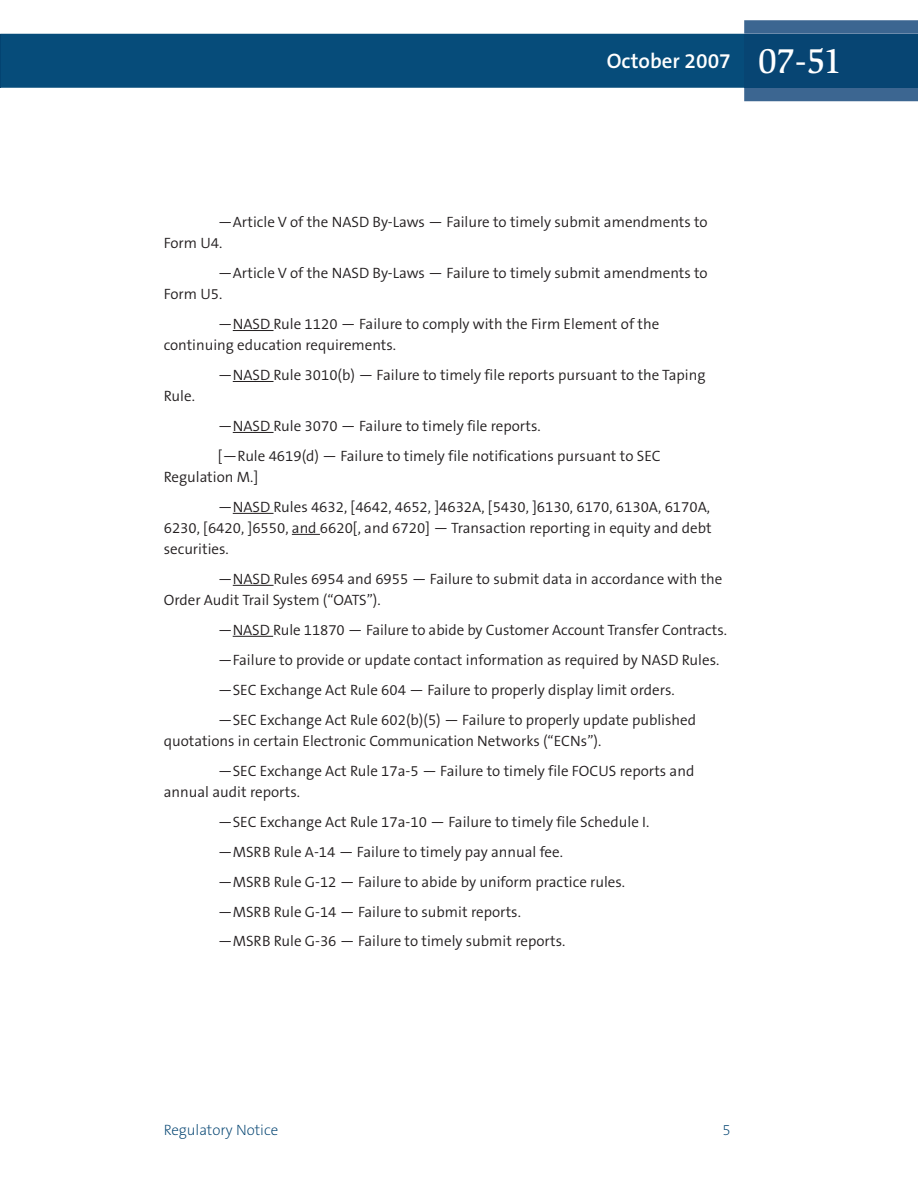
<style>
.page{position:relative;width:918px;height:1188px;background:#fff}
.page>*{position:absolute;margin:0;border:0;box-sizing:border-box;transform-origin:0 0}
.t1{font:600 21px "The Sans B6";color:#fff}
.t2{font:300 15px/30px "The Sans B4";color:#231f20}
.t3{font:200 15px "The Sans B2";color:#004270}
.s1{font-family:"Slimbach LT";font-weight:500;font-size:36px}
</style>
<div class="page">
<hr style="left:233px;top:330px;width:41px;height:1px;background:#231f20">
<hr style="left:233px;top:381px;width:41px;height:1px;background:#231f20">
<hr style="left:233px;top:432px;width:41px;height:1px;background:#231f20">
<hr style="left:233px;top:513px;width:41px;height:1px;background:#231f20">
<svg style="left:292px;top:534px;width:28px;height:1px"></svg>
<hr style="left:233px;top:585px;width:41px;height:1px;background:#231f20">
<hr style="left:233px;top:636px;width:40px;height:1px;background:#231f20">
<div style="left:1px;top:34px;width:743px;height:54px;background:#064c7a"></div>
<svg style="left:744px;top:20px;width:174px;height:81px;background:#3f6893"></svg>
<div style="left:744px;top:34px;width:174px;height:54px;background:#074573"></div>
<hr style="left:0;top:34px;width:1px;height:54px;background:#034371">
<h1 class="t1" style="left:607px;top:50px;width:237px">October 2007 <span class="s1">07-51</span></h1>
<p class="t2" style="left:164px;top:212px;width:545px;line-height:21px;text-indent:54px">—Article V of the NASD By-Laws — Failure to timely submit amendments to<br>Form U4.</p>
<p class="t2" style="left:164px;top:263px;width:545px;line-height:21px;text-indent:54px">—Article V of the NASD By-Laws — Failure to timely submit amendments to<br>Form U5.</p>
<p class="t2" style="left:164px;top:314px;width:497px;line-height:21px;text-indent:54px">—NASD Rule 1120 — Failure to comply with the Firm Element of the continuing education requirements.</p>
<p class="t2" style="left:218px;top:360px;width:489px">—NASD Rule 3010(b) — Failure to timely file reports pursuant to the Taping</p>
<p class="t2" style="left:164px;top:381px;width:33px">Rule.</p>
<p class="t2" style="left:218px;top:411px;width:445px">—NASD Rule 3070 — Failure to timely file reports.<br>[—Rule 4619(d) — Failure to timely file notifications pursuant to SEC</p>
<p class="t2" style="left:218px;top:462px;width:494px;text-indent:-54px">Regulation M.]<br>—NASD Rules 4632, [4642, 4652, ]4632A, [5430, ]6130, 6170, 6130A, 6170A,</p>
<p class="t2" style="left:164px;top:518px;width:549px;line-height:21px">6230, [6420, ]6550, and 6620[, and 6720] — Transaction reporting in equity and debt securities.</p>
<p class="t2" style="left:164px;top:569px;width:560px;line-height:21px;text-indent:54px">—NASD Rules 6954 and 6955 — Failure to submit data in accordance with the<br>Order Audit Trail System (“OATS”).</p>
<p class="t2" style="left:218px;top:615px;width:511px">—NASD Rule 11870 — Failure to abide by Customer Account Transfer Contracts. —Failure to provide or update contact information as required by NASD Rules. —SEC Exchange Act Rule 604 — Failure to properly display limit orders.<br>—SEC Exchange Act Rule 602(b)(5) — Failure to properly update published</p>
<p class="t2" style="left:218px;top:726px;width:478px;text-indent:-54px">quotations in certain Electronic Communication Networks (“ECNs”).<br>—SEC Exchange Act Rule 17a-5 — Failure to timely file FOCUS reports and</p>
<p class="t2" style="left:218px;top:777px;width:433px;text-indent:-54px">annual audit reports.<br>—SEC Exchange Act Rule 17a-10 — Failure to timely file Schedule I. —MSRB Rule A-14 — Failure to timely pay annual fee.<br>—MSRB Rule G-12 — Failure to abide by uniform practice rules. —MSRB Rule G-14 — Failure to submit reports.<br>—MSRB Rule G-36 — Failure to timely submit reports.</p>
<p class="t3" style="left:164px;top:1122px;width:116px">Regulatory Notice</p>
<p class="t3" style="left:723px;top:1122px;width:10px">5</p>
</div>
